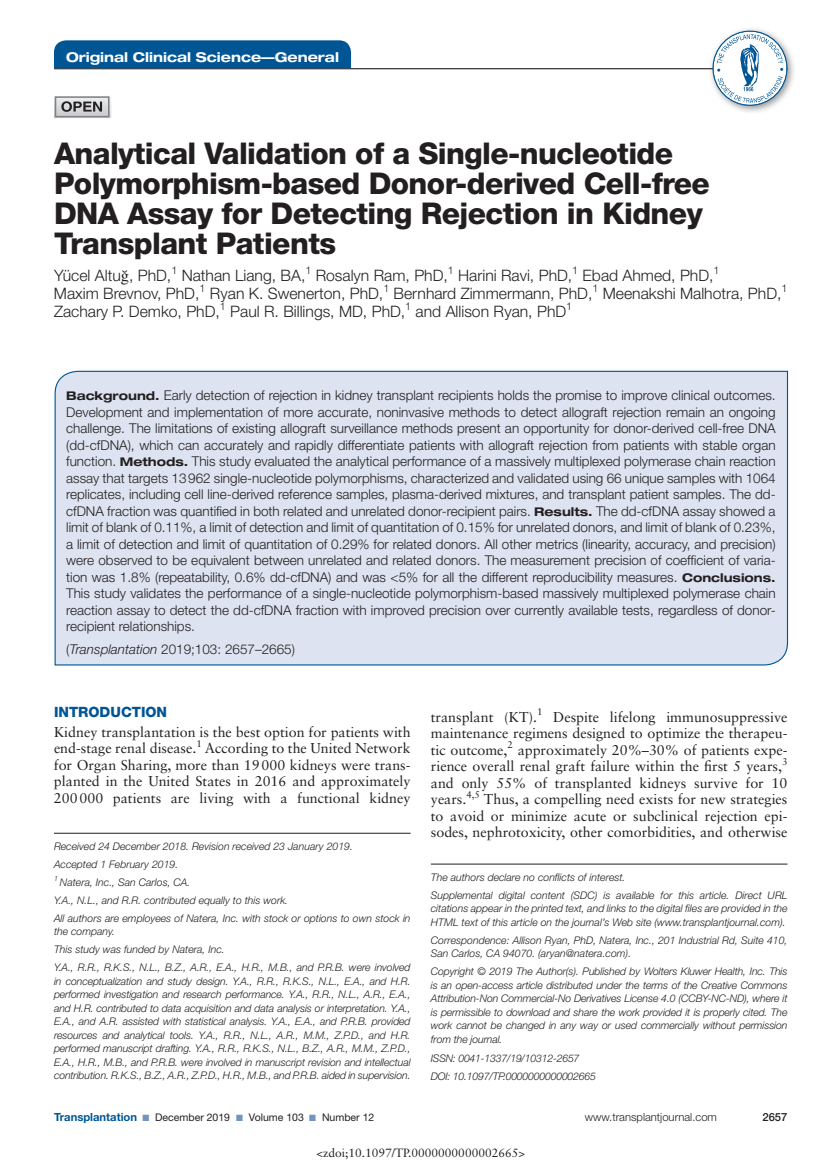
<style>
.page{position:relative;width:837px;height:1161px;background:#fff}
.page>*{position:absolute;margin:0;border:0;box-sizing:border-box;transform-origin:0 0}
.t1{font:800 30px/30px "Helvetica Neue LT Std";letter-spacing:-.02em;color:#231f20}
.t2{font:300 15.75px "Helvetica Neue LT Std";color:#231f20}
.t3{font:14.25px/16.5px "Sabon LT Std";color:#231f20;text-align:justify}
.t4{font:800 14.25px "Helvetica Neue LT Std";color:#005595}
.t5{font:300 13.5px/16.5px "Helvetica Neue LT Std";color:#231f20;text-align:justify}
.t6{font:700 expanded 13.5px "Helvetica Neue LT Std";color:#fff}
.t7{font:12px "Sabon LT Std";color:#231f20}
.t8{font:300 11.25px "Helvetica Neue LT Std";color:#231f20}
.t9{font:500 11.25px "Helvetica Neue LT Std";color:#231f20}
.t10{font:300 10.65px "Helvetica Neue LT Std";color:#231f20}
.t11{font:italic 300 10.5px/13.5px "Helvetica Neue LT Std";color:#231f20}
.t12{font:italic 300 10.5px/18px "Helvetica Neue LT Std";letter-spacing:-.02em;color:#231f20}
.t13{font:10.5px "Helvetica Neue LT Std";color:#231f20}
.t14{font:9.75px "Sabon LT Std";color:#231f20}
.s1{font-family:"Gandhari Unicode";font-weight:400}
.s2{font-weight:700;font-stretch:expanded;font-size:12px}
.s3{font-style:italic}
.s4{font-weight:700;font-size:11.25px;color:#005595}
.s5{color:#7393c1}
</style>
<div class="page">
<hr style="left:54px;top:68px;width:734px;height:1px;background:#231f20">
<hr style="left:54px;top:833px;width:357px;height:1px;background:#231f20">
<div style="left:54px;top:40px;width:297px;height:28px;background:#005595"></div>
<div style="left:54px;top:370px;width:735px;height:296px;background:#dde3f0"></div>
<hr style="left:431px;top:864px;width:357px;height:1px;background:#231f20">
<img style="left:54px;top:96px;width:57px;height:22px">
<div style="left:55px;top:96px;width:55px;height:21px;border:2px solid #808285"></div>
<svg style="left:61px;top:101px;width:41px;height:11px"></svg>
<div style="left:708px;top:26px;width:88px;height:89px;background:#231f20;opacity:.45"></div>
<svg style="left:713px;top:31px;width:74px;height:74px"></svg>
<svg style="left:717px;top:34px;width:66px;height:69px"></svg>
<div style="left:713px;top:31px;width:74px;height:75px;border:1px solid #005595;border-radius:50%"></div>
<p class="t6" style="left:66px;top:48px;width:274px">Original Clinical Science—General</p>
<h1 class="t1" style="left:54px;top:138px;width:657px">Analytical Validation of a Single-nucleotide Polymorphism-based Donor-derived Cell-free DNA Assay for Detecting Rejection in Kidney Transplant Patients</h1>
<h2 class="t2" style="left:54px;top:266px;width:119px">Yücel Altu<span class="s1">ğ</span>, PhD,</h2>
<p class="t10" style="left:171px;top:263px;width:7px">1</p>
<h2 class="t2" style="left:182px;top:266px;width:125px">Nathan Liang, BA,</h2>
<p class="t10" style="left:305px;top:263px;width:7px">1</p>
<h2 class="t2" style="left:316px;top:266px;width:134px">Rosalyn Ram, PhD,</h2>
<p class="t10" style="left:448px;top:263px;width:7px">1</p>
<h2 class="t2" style="left:458px;top:266px;width:116px">Harini Ravi, PhD,</h2>
<p class="t10" style="left:572px;top:263px;width:7px">1</p>
<h2 class="t2" style="left:583px;top:266px;width:132px">Ebad Ahmed, PhD,</h2>
<p class="t10" style="left:714px;top:263px;width:7px">1</p>
<h2 class="t2" style="left:54px;top:284px;width:147px">Maxim Brevnov, PhD,</h2>
<p class="t10" style="left:199px;top:281px;width:7px">1</p>
<h2 class="t2" style="left:210px;top:284px;width:175px">Ryan K. Swenerton, PhD,</h2>
<p class="t10" style="left:383px;top:281px;width:7px">1</p>
<h2 class="t2" style="left:394px;top:284px;width:200px">Bernhard Zimmermann, PhD,</h2>
<p class="t10" style="left:593px;top:281px;width:7px">1</p>
<h2 class="t2" style="left:603px;top:284px;width:180px">Meenakshi Malhotra, PhD,</h2>
<p class="t10" style="left:782px;top:281px;width:7px">1</p>
<h2 class="t2" style="left:54px;top:302px;width:167px">Zachary P. Demko, PhD,</h2>
<p class="t10" style="left:220px;top:299px;width:7px">1</p>
<h2 class="t2" style="left:230px;top:302px;width:177px">Paul R. Billings, MD, PhD,</h2>
<p class="t10" style="left:405px;top:299px;width:7px">1</p>
<h2 class="t2" style="left:416px;top:302px;width:152px">and Allison Ryan, PhD</h2>
<p class="t10" style="left:566px;top:299px;width:7px">1</p>
<p class="t5" style="left:66px;top:387px;width:711px"><span class="s2">Background.</span> Early detection of rejection in kidney transplant recipients holds the promise to improve clinical outcomes.<br>Development and implementation of more accurate, noninvasive methods to detect allograft rejection remain an ongoing challenge. The limitations of existing allograft surveillance methods present an opportunity for donor-derived cell-free DNA (dd-cfDNA), which can accurately and rapidly differentiate patients with allograft rejection from patients with stable organ function. <span class="s2">Methods.</span> This study evaluated the analytical performance of a massively multiplexed polymerase chain reaction assay that targets 13962 single-nucleotide polymorphisms, characterized and validated using 66 unique samples with 1064 replicates, including cell line-derived reference samples, plasma-derived mixtures, and transplant patient samples. The dd&shy;cfDNA fraction was quantified in both related and unrelated donor-recipient pairs. <span class="s2">Results.</span> The dd-cfDNA assay showed a limit of blank of 0.11%, a limit of detection and limit of quantitation of 0.15% for unrelated donors, and limit of blank of 0.23%, a limit of detection and limit of quantitation of 0.29% for related donors. All other metrics (linearity, accuracy, and precision) were observed to be equivalent between unrelated and related donors. The measurement precision of coefficient of varia&shy;tion was 1.8% (repeatability, 0.6% dd-cfDNA) and was &lt;5% for all the different reproducibility measures. <span class="s2">Conclusions.<br></span>This study validates the performance of a single-nucleotide polymorphism-based massively multiplexed polymerase chain reaction assay to detect the dd-cfDNA fraction with improved precision over currently available tests, regardless of donor&shy;recipient relationships.</p>
<p class="t5" style="left:66px;top:641px;width:230px">(<span class="s3">Transplantation</span> 2019;103: 2657–2665)</p>
<h3 class="t4" style="left:54px;top:704px;width:115px">INTRODUCTION</h3>
<p class="t3" style="left:54px;top:723px;width:358px">Kidney transplantation is the best option for patients with end-stage renal disease.<sup>1</sup> According to the United Network for Organ Sharing, more than 19000 kidneys were trans&shy;planted in the United States in 2016 and approximately 200000 patients are living with a functional kidney</p>
<p class="t11" style="left:54px;top:837px;width:358px;line-height:18px">Received 24 December 2018. Revision received 23 January 2019.<br>Accepted 1 February 2019.<br><sup>1</sup> Natera, Inc., San Carlos, CA.<br>Y.A., N.L., and R.R. contributed equally to this work.<br>All authors are employees of Natera, Inc. with stock or options to own stock in</p>
<p class="t11" style="left:54px;top:922px;width:358px;line-height:18px">the company.<br>This study was funded by Natera, Inc.<br>Y.A., R.R., R.K.S., N.L., B.Z., A.R., E.A., H.R., M.B., and P.R.B. were involved</p>
<p class="t11" style="left:54px;top:974px;width:358px;text-align:justify">in conceptualization and study design. Y.A., R.R., R.K.S., N.L., E.A., and H.R. performed investigation and research performance. Y.A., R.R., N.L., A.R., E.A., and H.R. contributed to data acquisition and data analysis or interpretation. Y.A., E.A., and A.R. assisted with statistical analysis. Y.A., E.A., and P.R.B. provided resources and analytical tools. Y.A., R.R., N.L., A.R., M.M., Z.P.D., and H.R. performed manuscript drafting. Y.A., R.R., R.K.S., N.L., B.Z., A.R., M.M., Z.P.D., E.A., H.R., M.B., and P.R.B. were involved in manuscript revision and intellectual contribution. R.K.S., B.Z., A.R., Z.P.D., H.R., M.B., and P.R.B. aided in supervision.</p>
<h3 class="t3" style="left:431px;top:708px;width:108px">transplant (KT).</h3>
<p class="t14" style="left:537px;top:706px;width:7px">1</p>
<h3 class="t3" style="left:431px;top:708px;width:358px;text-indent:122px">Despite lifelong immunosuppressive maintenance regimens designed to optimize the therapeu&shy;tic outcome,</h3>
<p class="t14" style="left:508px;top:739px;width:7px">2</p>
<h3 class="t3" style="left:431px;top:741px;width:358px;text-indent:87px">approximately 20%–30% of patients expe&shy;rience overall renal graft failure within the first 5 years,</h3>
<p class="t14" style="left:782px;top:756px;width:7px">3</p>
<h3 class="t3" style="left:431px;top:774px;width:358px">and only 55% of transplanted kidneys survive for 10 years.<sup>4,5</sup> Thus, a compelling need exists for new strategies to avoid or minimize acute or subclinical rejection epi&shy;sodes, nephrotoxicity, other comorbidities, and otherwise</h3>
<p class="t11" style="left:431px;top:868px;width:358px;line-height:18px">The authors declare no conflicts of interest.<br>Supplemental digital content (SDC) is available for this article. Direct URL</p>
<p class="t11" style="left:431px;top:901px;width:358px">citations appear in the printed text, and links to the digital files are provided in the<br>HTML text of this article on the journal’s Web site (www.transplantjournal.com).</p>
<p class="t11" style="left:431px;top:933px;width:358px">Correspondence: Allison Ryan, PhD, Natera, Inc., 201 Industrial Rd, Suite 410,<br>San Carlos, CA 94070. (aryan@natera.com).</p>
<p class="t11" style="left:431px;top:964px;width:358px;text-align:justify">Copyright © 2019 The Author(s). Published by Wolters Kluwer Health, Inc. This is an open-access article distributed under the terms of the Creative Commons Attribution-Non Commercial-No Derivatives License 4.0 (CCBY-NC-ND), where it is permissible to download and share the work provided it is properly cited. The work cannot be changed in any way or used commercially without permission from the journal.</p>
<p class="t12" style="left:431px;top:1049px;width:167px">ISSN: 0041-1337/19/10312-2657<br>DOI: 10.1097/TP.0000000000002665</p>
<p class="t13" style="left:54px;top:1111px;width:322px"><span class="s4">Transplantation</span> <span class="s5">■</span> December 2019 <span class="s5">■</span> Volume 103 <span class="s5">■</span> Number 12</p>
<p class="t8" style="left:585px;top:1110px;width:134px">www.transplantjournal.com</p>
<p class="t9" style="left:762px;top:1110px;width:27px">2657</p>
<p class="t7" style="left:316px;top:1146px;width:210px">&lt;zdoi;10.1097/TP.0000000000002665&gt;</p>
</div>
